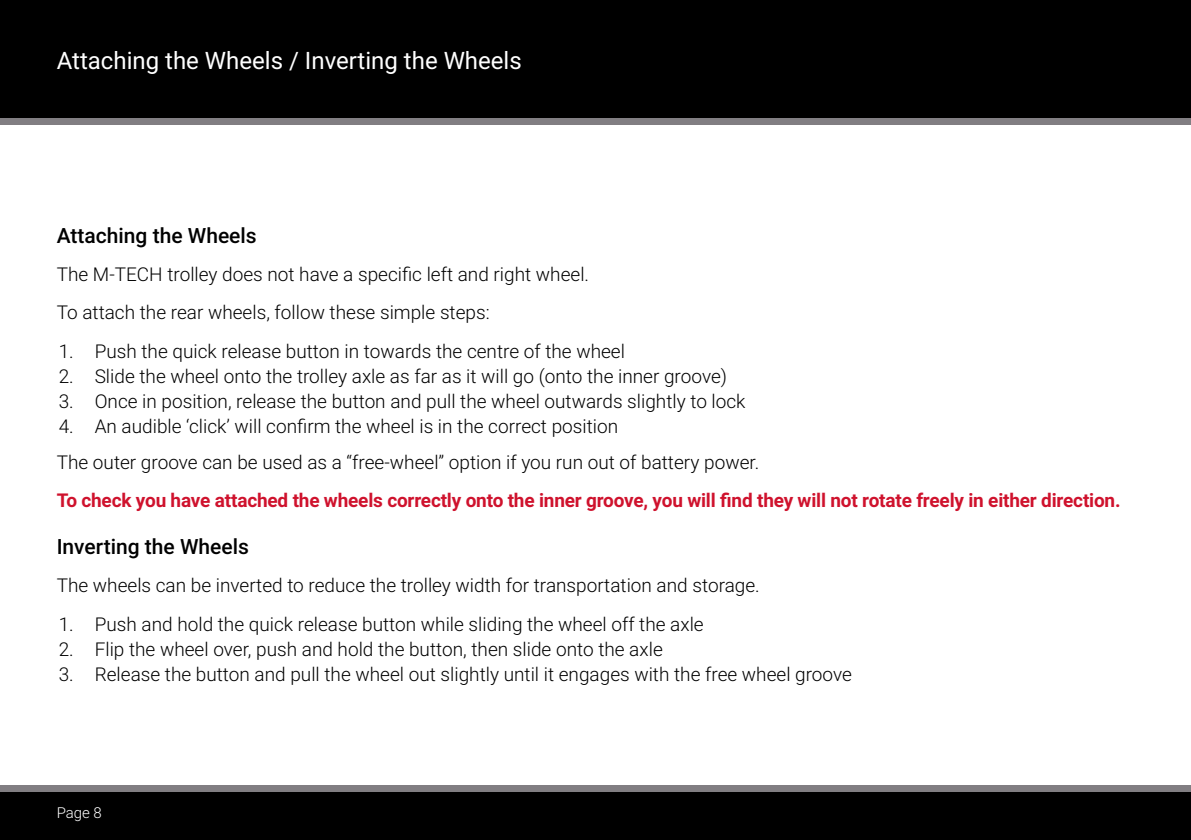
<style>
.page{position:relative;width:1191px;height:840px;background:#fff}
.page>*{position:absolute;margin:0;border:0;box-sizing:border-box;transform-origin:0 0}
.t1{font:24px "Roboto";color:#fff}
.t2{font:500 21px "Roboto";color:#000}
.t3{font:300 19px/38.2px "Roboto";color:#000}
.t4{font:700 19px "Roboto";letter-spacing:-.01em;color:#cf122d}
.t5{font:300 15px "Roboto";color:#fff}
</style>
<div class="page">
<div style="left:0;top:790px;width:1191px;height:49px;background:#000"></div>
<div style="left:0;top:0;width:1191px;height:118px;background:#000"></div>
<div style="left:0;top:118px;width:1191px;height:6px;background:#817e82"></div>
<div style="left:0;top:784px;width:1191px;height:7px;background:#817e82"></div>
<p class="t1" style="left:57px;top:43px;width:466px">Attaching the Wheels / Inverting the Wheels</p>
<p class="t2" style="left:57px;top:220px;width:201px">Attaching the Wheels</p>
<p class="t3" style="left:57px;top:254px;width:534px">The M-TECH trolley does not have a specific left and right wheel.<br>To attach the rear wheels, follow these simple steps:</p>
<p class="t3" style="left:59px;top:331px;width:568px">1. Push the quick release button in towards the centre of the wheel</p>
<p class="t3" style="left:59px;top:356px;width:670px">2. Slide the wheel onto the trolley axle as far as it will go (onto the inner groove)</p>
<p class="t3" style="left:59px;top:381px;width:688px">3. Once in position, release the button and pull the wheel outwards slightly to lock</p>
<p class="t3" style="left:57px;top:408px;width:704px;line-height:35.4px">4. An audible ‘click’ will confirm the wheel is in the correct position<br>The outer groove can be used as a “free-wheel” option if you run out of battery power.</p>
<p class="t4" style="left:57px;top:486px;width:1065px">To check you have attached the wheels correctly onto the inner groove, you will find they will not rotate freely in either direction.</p>
<p class="t2" style="left:57px;top:531px;width:194px">Inverting the Wheels</p>
<p class="t3" style="left:57px;top:565px;width:704px">The wheels can be inverted to reduce the trolley width for transportation and storage.</p>
<p class="t3" style="left:59px;top:604px;width:646px">1. Push and hold the quick release button while sliding the wheel off the axle</p>
<p class="t3" style="left:59px;top:629px;width:605px">2. Flip the wheel over, push and hold the button, then slide onto the axle</p>
<p class="t3" style="left:59px;top:654px;width:794px">3. Release the button and pull the wheel out slightly until it engages with the free wheel groove</p>
<p class="t5" style="left:57px;top:802px;width:47px">Page 8</p>
</div>
